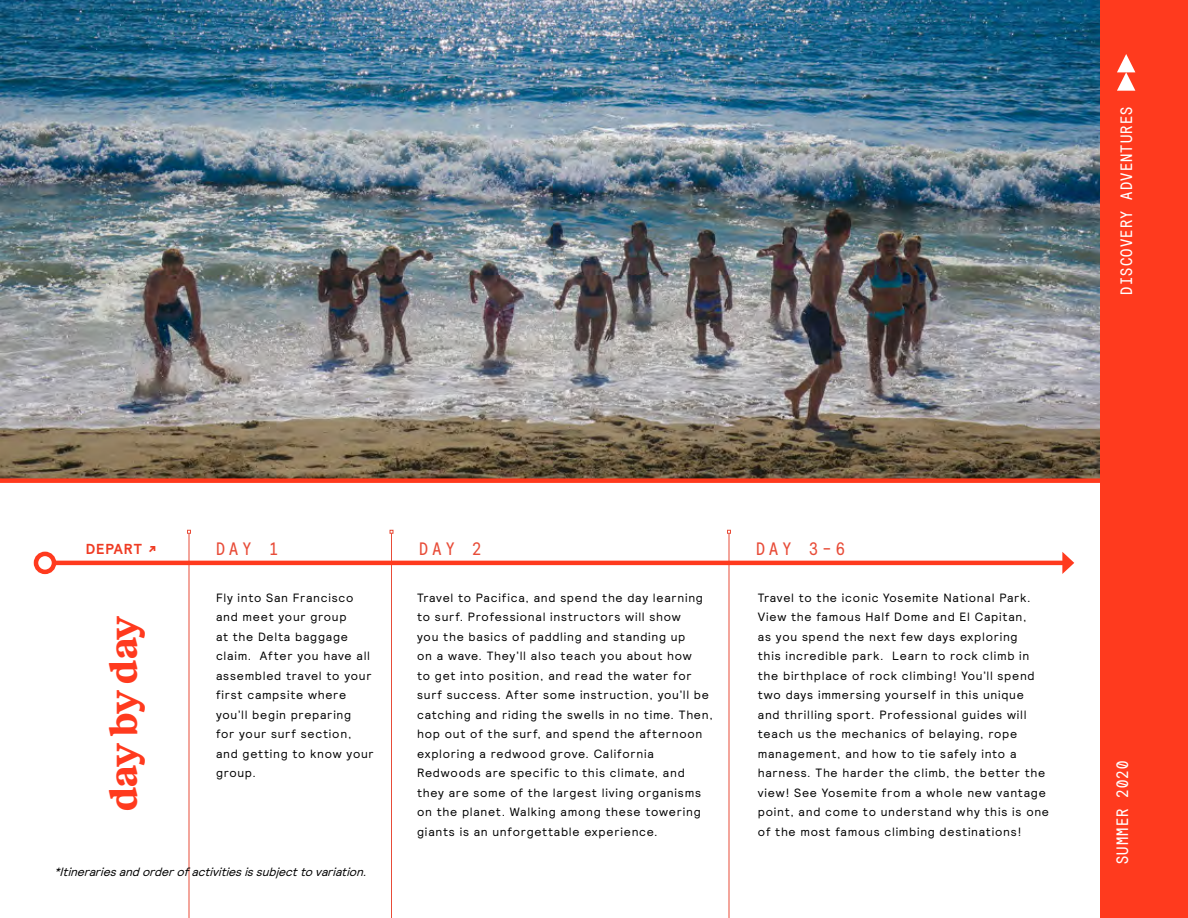
<style>
.page{position:relative;width:1188px;height:918px;background:#fff}
.page>*{position:absolute;margin:0;border:0;box-sizing:border-box;transform-origin:0 0}
.t1{font:700 39px "Reckless";letter-spacing:-.05em;color:#ff3a1e}
.t2{font:18px "Relative Mono 12 Pitch";letter-spacing:.24em;color:#e84c38}
.t3{font:16.5px "Relative Mono 12 Pitch";letter-spacing:.075em;color:#fff}
.t4{font:700 14.55px "Relative";letter-spacing:.065em;color:#ef3b23}
.t5{font:12px/19.5px "Relative";letter-spacing:.06em;color:#000}
.t6{font:italic 12px "Relative";color:#000}
</style>
<div class="page">
<img style="left:0;top:0;width:1100px;height:478px">
<hr style="left:729px;top:533px;width:1px;height:385px;background:#e84c38">
<svg style="left:727px;top:530px;width:4px;height:4px"></svg>
<hr style="left:391px;top:533px;width:1px;height:385px;background:#e84c38">
<div style="left:0;top:478px;width:1108px;height:5px;background:#ff3a1e"></div>
<hr style="left:189px;top:533px;width:1px;height:385px;background:#e84c38">
<svg style="left:187px;top:530px;width:4px;height:4px"></svg>
<hr style="left:54px;top:561px;width:1012px;height:4px;background:#ff3a1e">
<div style="left:34px;top:552px;width:22px;height:22px;border:4px solid #ff3a1e;border-radius:50%"></div>
<svg style="left:1062px;top:552px;width:12px;height:22px"></svg>
<div style="left:1100px;top:0;width:88px;height:918px;background:#ff3a1e"></div>
<svg style="left:1117px;top:54px;width:18px;height:37px"></svg>
<h3 class="t3" style="left:1116px;top:295px;width:190px;rotate:-90deg">DISCOVERY ADVENTURES</h3>
<p class="t4" style="left:86px;top:539px;width:58px">DEPART</p>
<h1 class="t1" style="left:95px;top:811px;width:197px;rotate:-90deg">day by day</h1>
<h2 class="t2" style="left:216px;top:537px;width:64px">DAY 1</h2>
<h2 class="t2" style="left:419px;top:537px;width:64px">DAY 2</h2>
<h2 class="t2" style="left:756px;top:537px;width:90px">DAY 3-6</h2>
<p class="t5" style="left:216px;top:588px;width:159px">Fly into San Francisco and meet your group<br>at the Delta baggage claim. After you have all assembled travel to your first campsite where you’ll begin preparing<br>for your surf section, and getting to know your group.</p>
<p class="t5" style="left:417px;top:588px;width:297px">Travel to Pacifica, and spend the day learning to surf. Professional instructors will show<br>you the basics of paddling and standing up<br>on a wave. They’ll also teach you about how<br>to get into position, and read the water for surf success. After some instruction, you’ll be catching and riding the swells in no time. Then, hop out of the surf, and spend the afternoon exploring a redwood grove. California Redwoods are specific to this climate, and they are some of the largest living organisms on the planet. Walking among these towering giants is an unforgettable experience.</p>
<p class="t5" style="left:758px;top:588px;width:293px">Travel to the iconic Yosemite National Park.<br>View the famous Half Dome and El Capitan,<br>as you spend the next few days exploring<br>this incredible park. Learn to rock climb in the birthplace of rock climbing! You’ll spend two days immersing yourself in this unique<br>and thrilling sport. Professional guides will teach us the mechanics of belaying, rope management, and how to tie safely into a harness. The harder the climb, the better the view! See Yosemite from a whole new vantage point, and come to understand why this is one of the most famous climbing destinations!</p>
<p class="t6" style="left:54px;top:864px;width:318px">*Itinerariesandorderofactivitiesissubjecttovariation.</p>
<h3 class="t3" style="left:1112px;top:864px;width:105px;rotate:-90deg">SUMMER 2020</h3>
</div>
